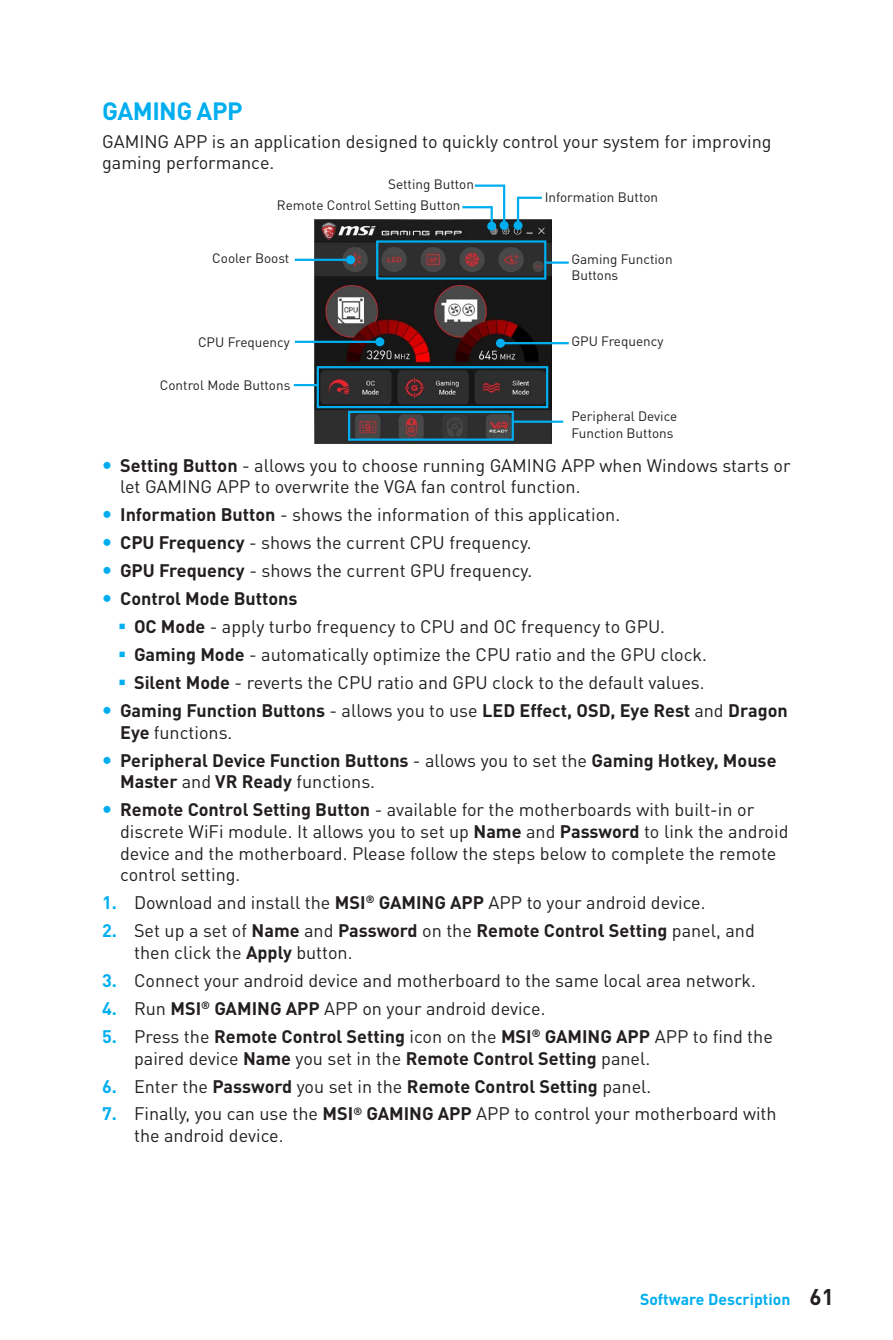
<style>
.page{position:relative;width:893px;height:1340px;background:#fff}
.page>*{position:absolute;margin:0;border:0;box-sizing:border-box;transform-origin:0 0}
.t1{font:700 24.75px "DIN Pro";letter-spacing:-.02em;color:#00aeef}
.t2{font:18px/21.6px "DIN Pro";color:#231f20}
.t3{font:700 18px/27.9px "DIN Pro";color:#231f20}
.t4{font:700 15.75px "DIN Pro";color:#00aeef}
.t5{font:13.5px/16.2px "DIN Pro";color:#231f20}
.s1{font-weight:700}
.s2{font-weight:400}
.s3{font-weight:700;color:#00aeef}
.s4{color:#00aeef}
.s5{font-size:22.5px;color:#231f20}
</style>
<div class="page">
<img style="left:315px;top:219px;width:236px;height:225px">
<svg style="left:516px;top:196px;width:28px;height:32px"></svg>
<div style="left:513px;top:221px;width:9px;height:9px;background:#00aeef;border-radius:50%"></div>
<svg style="left:500px;top:221px;width:9px;height:9px"></svg>
<hr style="left:294px;top:384px;width:24px;height:2px;background:#00aeef">
<hr style="left:546px;top:261px;width:23px;height:3px;background:#00aeef">
<div style="left:317px;top:366px;width:231px;height:42px;border:2px solid #00aeef"></div>
<div style="left:376px;top:240px;width:170px;height:40px;border:2px solid #00aeef"></div>
<hr style="left:295px;top:341px;width:85px;height:2px;background:#00aeef">
<div style="left:375px;top:337px;width:9px;height:9px;background:#00aeef;border-radius:50%"></div>
<hr style="left:295px;top:259px;width:56px;height:2px;background:#00aeef">
<div style="left:346px;top:255px;width:9px;height:9px;background:#00aeef;border-radius:50%"></div>
<hr style="left:500px;top:342px;width:69px;height:2px;background:#00aeef">
<div style="left:496px;top:339px;width:9px;height:9px;background:#00aeef;border-radius:50%"></div>
<div style="left:348px;top:411px;width:166px;height:30px;border:2px solid #00aeef"></div>
<hr style="left:513px;top:420px;width:50px;height:3px;background:#00aeef">
<svg style="left:460px;top:184px;width:46px;height:44px"></svg>
<div style="left:487px;top:222px;width:9px;height:9px;background:#00aeef;border-radius:50%"></div>
<h1 class="t1" style="left:102px;top:94px;width:142px">GAMING APP</h1>
<p class="t2" style="left:102px;top:130px;width:671px">GAMING APP is an application designed to quickly control your system for improving gaming performance.</p>
<p class="t5" style="left:545px;top:189px;width:115px">Information Button</p>
<p class="t5" style="left:388px;top:175px;width:87px">Setting Button</p>
<p class="t5" style="left:277px;top:196px;width:185px">Remote Control Setting Button</p>
<p class="t5" style="left:212px;top:250px;width:79px">Cooler Boost</p>
<p class="t5" style="left:571px;top:250px;width:103px">Gaming Function<br>Buttons</p>
<p class="t5" style="left:198px;top:333px;width:93px">CPU Frequency</p>
<p class="t5" style="left:571px;top:333px;width:94px">GPU Frequency</p>
<p class="t5" style="left:160px;top:376px;width:132px">Control Mode Buttons</p>
<p class="t5" style="left:571px;top:408px;width:107px">Peripheral Device<br>Function Buttons</p>
<p class="t2" style="left:120px;top:454px;width:672px"><span class="s1">Setting Button</span> - allows you to choose running GAMING APP when Windows starts or let GAMING APP to overwrite the VGA fan control function.</p>
<p class="t2" style="left:120px;top:500px;width:502px;line-height:27.9px"><span class="s1">Information Button</span> - shows the information of this application.<br><span class="s1">CPU Frequency</span> - shows the current CPU frequency.<br><span class="s1">GPU Frequency</span> - shows the current GPU frequency.<br><span class="s1">Control Mode Buttons</span></p>
<p class="t2" style="left:134px;top:615px;width:533px"><span class="s1">OC Mode</span> - apply turbo frequency to CPU and OC frequency to GPU.</p>
<p class="t2" style="left:134px;top:643px;width:575px"><span class="s1">Gaming Mode</span> - automatically optimize the CPU ratio and the GPU clock.</p>
<p class="t2" style="left:134px;top:671px;width:572px"><span class="s1">Silent Mode</span> - reverts the CPU ratio and GPU clock to the default values.</p>
<p class="t3" style="left:120px;top:696px;width:669px">Gaming Function Buttons <span class="s2">- allows you to use</span> LED Effect, OSD, Eye Rest <span class="s2">and</span> Dragon</p>
<p class="t3" style="left:120px;top:717px;width:658px">Eye <span class="s2">functions.<br></span>Peripheral Device Function Buttons <span class="s2">- allows you to set the</span> Gaming Hotkey, Mouse</p>
<p class="t2" style="left:120px;top:767px;width:636px;line-height:27.9px"><span class="s1">Master</span> and <span class="s1">VR Ready</span> functions.<br><span class="s1">Remote Control Setting Button</span> - available for the motherboards with built-in or</p>
<p class="t2" style="left:120px;top:820px;width:670px">discrete WiFi module. It allows you to set up <span class="s1">Name</span> and <span class="s1">Password</span> to link the android device and the motherboard. Please follow the steps below to complete the remote control setting.</p>
<p class="t2" style="left:102px;top:891px;width:605px"><span class="s3">1.</span> Download and install the <span class="s1">MSI</span><sup>®</sup> <span class="s1">GAMING APP</span> APP to your android device.</p>
<p class="t2" style="left:134px;top:919px;width:622px;text-indent:-32px"><span class="s3">2.</span> Set up a set of <span class="s1">Name</span> and <span class="s1">Password</span> on the <span class="s1">Remote Control Setting</span> panel, and then click the <span class="s1">Apply</span> button.</p>
<p class="t2" style="left:102px;top:968px;width:655px"><span class="s3">3.</span> Connect your android device and motherboard to the same local area network.</p>
<p class="t2" style="left:102px;top:996px;width:445px"><span class="s3">4.</span> Run <span class="s1">MSI</span><sup>®</sup> <span class="s1">GAMING APP</span> APP on your android device.</p>
<p class="t2" style="left:134px;top:1024px;width:640px;text-indent:-32px"><span class="s3">5.</span> Press the <span class="s1">Remote Control Setting</span> icon on the <span class="s1">MSI</span><sup>®</sup> <span class="s1">GAMING APP</span> APP to find the paired device <span class="s1">Name</span> you set in the <span class="s1">Remote Control Setting</span> panel.</p>
<p class="t3" style="left:102px;top:1071px;width:551px"><span class="s4">6.</span> <span class="s2">Enter the</span> Password <span class="s2">you set in the</span> Remote Control Setting <span class="s2">panel.</span></p>
<p class="t2" style="left:134px;top:1102px;width:644px;text-indent:-32px"><span class="s3">7.</span> Finally, you can use the <span class="s1">MSI</span><sup>®</sup> <span class="s1">GAMING APP</span> APP to control your motherboard with the android device.</p>
<p class="t4" style="left:640px;top:1288px;width:195px">Software Description <span class="s5">61</span></p>
</div>
